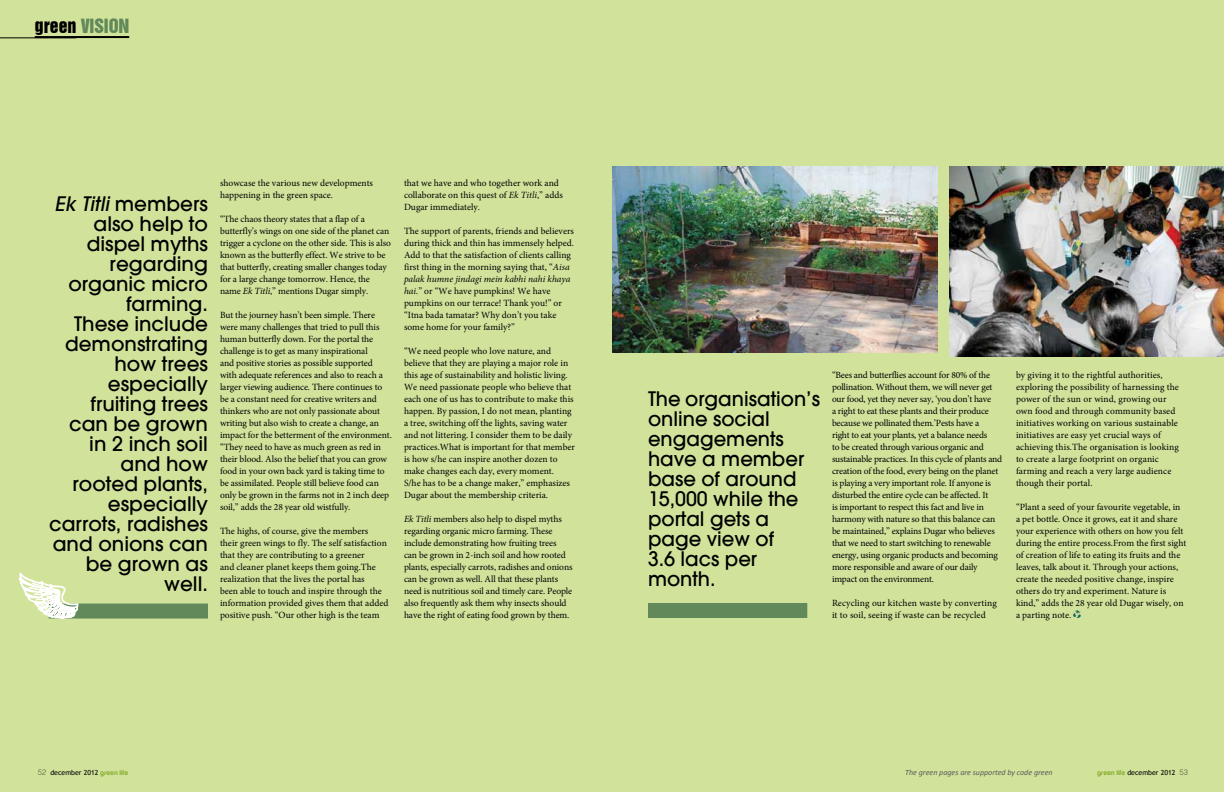
<style>
.page{position:relative;width:1224px;height:792px;background:#fff}
.page>*{position:absolute;margin:0;border:0;box-sizing:border-box;transform-origin:0 0}
.t1{font:500 20px/20px "Avant Garde LT";color:#000;text-align:right}
.t2{font:18px "Swiss 921 BT Regular A";color:#62895a}
.t3{font:9.5px/12px "Minion Pro";color:#000}
.t4{font:9.5px/12px "Minion Pro";letter-spacing:-.02em;color:#000}
.t5{font:italic 8px "Calibri";color:#58595b}
.t6{font:7px "Trebuchet MS";color:#000}
.s1{color:#000}
.s2{font-style:italic}
.s3{font-family:"Swiss 721 BT";font-weight:100;font-size:8px}
.s4{font-family:"Harabara";color:#88ac2e}
</style>
<div class="page">
<div style="left:0;top:0;width:612px;height:792px;background:#d1e39b"></div>
<div style="left:612px;top:0;width:612px;height:792px;background:#d1e39b"></div>
<hr style="left:0;top:38px;width:76px;height:1px;background:#000">
<hr style="left:35px;top:36px;width:94px;height:2px;background:#000">
<div style="left:648px;top:603px;width:159px;height:15px;background:#62895a"></div>
<div style="left:49px;top:604px;width:159px;height:15px;background:#62895a"></div>
<svg style="left:1074px;top:611px;width:7px;height:7px"></svg>
<svg style="left:18px;top:573px;width:61px;height:47px"></svg>
<img style="left:949px;top:167px;width:275px;height:189px">
<img style="left:612px;top:167px;width:325px;height:186px">
<h2 class="t2" style="left:35px;top:14px;width:96px"><span class="s1">green</span> Vision</h2>
<p class="t1" style="left:49px;top:194px;width:160px"><span class="s2">Ek Titli</span>members also help to dispel myths regarding organic micro farming.<br>These include demonstrating how trees especially fruiting trees can be grown in 2 inch soil and how<br>rooted plants, especially carrots, radishes and onions can be grown as well.</p>
<p class="t3" style="left:220px;top:177px;width:155px">showcase the various new developments happening in the green space.</p>
<p class="t3" style="left:220px;top:213px;width:172px">“The chaos theory states that a flap of a butterfly’s wings on one side of the planet can trigger a cyclone on the other side. This is also known as the butterfly effect. We strive to be that butterfly, creating smaller changes today for a large change tomorrow. Hence, the name <span class="s2">Ek Titli</span>,” mentions Dugar simply.</p>
<p class="t3" style="left:220px;top:309px;width:173px">But the journey hasn’t been simple. There were many challenges that tried to pull this human butterfly down. For the portal the challenge is to get as many inspirational<br>and positive stories as possible supported with adequate references and also to reach a larger viewing audience. There continues to be a constant need for creative writers and thinkers who are not only passionate about writing but also wish to create a change, an impact for the betterment of the environment. “They need to have as much green as red in their blood. Also the belief that you can grow food in your own back yard is taking time to be assimilated. People still believe food can only be grown in the farms not in 2 inch deep soil,” adds the 28 year old wistfully.</p>
<p class="t3" style="left:220px;top:525px;width:170px">The highs, of course, give the members their green wings to fly. The self satisfaction that they are contributing to a greener<br>and cleaner planet keeps them going.The realization that the lives the portal has<br>been able to touch and inspire through the information provided gives them that added positive push. “Our other high is the team</p>
<p class="t3" style="left:404px;top:177px;width:160px">that we have and who together work and collaborate on this quest of <span class="s2">Ek Titli</span>,” adds<br>Dugar immediately.</p>
<p class="t3" style="left:404px;top:225px;width:172px">The support of parents, friends and believers during thick and thin has immensely helped.<br>Add to that the satisfaction of clients calling first thing in the morning saying that, “<span class="s2">Aisa palak humne jindagi mein kabhi nahi khaya hai.</span>” or “We have pumpkins! We have pumpkins on our terrace! Thank you!” or “Itna bada tamatar? Why don’t you take some home for your family?”</p>
<p class="t3" style="left:404px;top:345px;width:173px">“We need people who love nature, and believe that they are playing a major role in this age of sustainability and holistic living.<br>We need passionate people who believe that each one of us has to contribute to make this happen. By passion, I do not mean, planting a tree, switching off the lights, saving water and not littering. I consider them to be daily practices.What is important for that member is how s/he can inspire another dozen to make changes each day, every moment.<br>S/he has to be a change maker,” emphasizes Dugar about the membership criteria.</p>
<p class="t3" style="left:404px;top:513px;width:170px"><span class="s2">Ek Titli</span> members also help to dispel myths regarding organic micro farming. These include demonstrating how fruiting trees<br>can be grown in 2-inch soil and how rooted plants, especially carrots, radishes and onions can be grown as well. All that these plants need is nutritious soil and timely care. People also frequently ask them why insects should have the right of eating food grown by them.</p>
<h1 class="t1" style="left:648px;top:388px;width:173px;text-align:left">The organisation’s online social engagements have a member base of around<br>15,000 while the portal gets a page view of<br>3.6 lacs per month.</h1>
<p class="t4" style="left:832px;top:369px;width:172px">“Bees and butterflies account for 80% of the pollination. Without them, we will never get our food, yet they never say, ‘you don’t have<br>a right to eat these plants and their produce because we pollinated them.’Pests have a<br>right to eat your plants, yet a balance needs<br>to be created through various organic and sustainable practices. In this cycle of plants and creation of the food, every being on the planet is playing a very important role. If anyone is disturbed the entire cycle can be affected. It<br>is important to respect this fact and live in harmony with nature so that this balance can be maintained,” explains Dugar who believes that we need to start switching to renewable energy, using organic products and becoming more responsible and aware of our daily impact on the environment.</p>
<p class="t3" style="left:832px;top:597px;width:166px">Recycling our kitchen waste by converting it to soil, seeing if waste can be recycled</p>
<p class="t3" style="left:1016px;top:369px;width:164px">by giving it to the rightful authorities, exploring the possibility of harnessing the power of the sun or wind, growing our own food and through community based initiatives working on various sustainable initiatives are easy yet crucial ways of achieving this.The organisation is looking to create a large footprint on organic farming and reach a very large audience though their portal.</p>
<p class="t3" style="left:1016px;top:501px;width:172px">“Plant a seed of your favourite vegetable, in a pet bottle. Once it grows, eat it and share your experience with others on how you felt during the entire process.From the first sight of creation of life to eating its fruits and the leaves, talk about it. Through your actions, create the needed positive change, inspire others do try and experiment. Nature is kind,” adds the 28 year old Dugar wisely, on a parting note.</p>
<p class="t6" style="left:38px;top:769px;width:92px"><span class="s3">52</span> december 2012 <span class="s4">green life</span></p>
<p class="t6" style="left:1097px;top:769px;width:92px"><span class="s4">green life</span> december 2012 <span class="s3">53</span></p>
<p class="t5" style="left:905px;top:767px;width:149px">The green pages are supported by code green</p>
</div>
